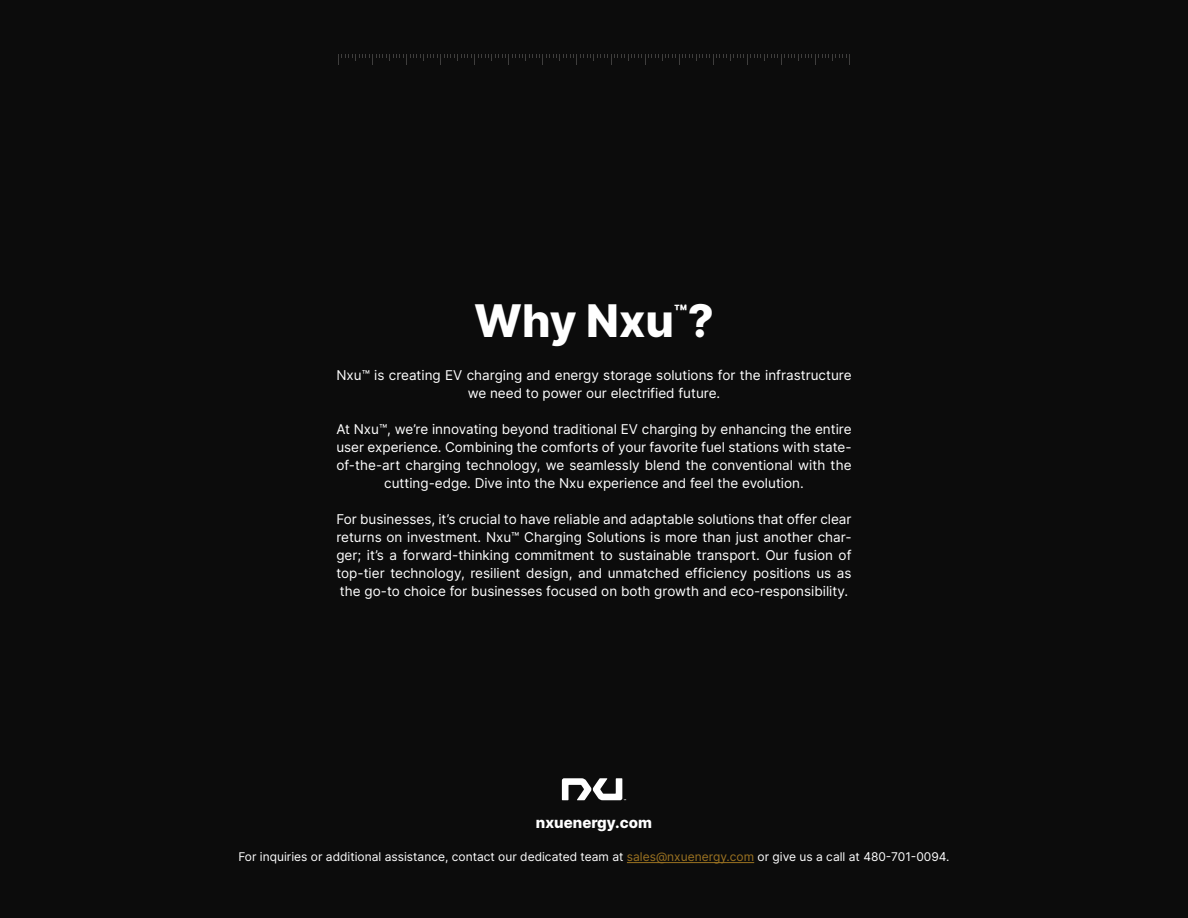
<style>
.page{position:relative;width:1188px;height:918px;background:#0c0c0c}
.page>*{position:absolute;margin:0;border:0;box-sizing:border-box;transform-origin:0 0}
.t1{font:800 45px "Inter";color:#fff}
.t2{font:800 15px "Inter";color:#fff}
.t3{font:13.5px/18px "Inter";color:#fff;text-align:center}
.t4{font:12px "Inter";color:#fff}
.s1{color:#9b7221}
</style>
<div class="page">
<svg style="left:338px;top:54px;width:512px;height:10px"></svg>
<hr style="left:627px;top:862px;width:127px;height:1px;background:#9b7221">
<svg style="left:562px;top:778px;width:64px;height:22px"></svg>
<p class="t1" style="left:474px;top:288px;width:241px">Why Nxu<sup>™</sup>?</p>
<p class="t3" style="left:336px;top:366px;width:517px">Nxu™ is creating EV charging and energy storage solutions for the infrastructure we need to power our electrified future.</p>
<p class="t3" style="left:336px;top:420px;width:517px">At Nxu™, we’re innovating beyond traditional EV charging by enhancing the entire user experience. Combining the comforts of your favorite fuel stations with state&shy;of-the-art charging technology, we seamlessly blend the conventional with the cutting-edge. Dive into the Nxu experience and feel the evolution.</p>
<p class="t3" style="left:336px;top:510px;width:517px;text-align:justify">For businesses, it’s crucial to have reliable and adaptable solutions that offer clear returns on investment. Nxu™ Charging Solutions is more than just another char&shy;ger; it’s a forward-thinking commitment to sustainable transport. Our fusion of top-tier technology, resilient design, and unmatched efficiency positions us as the go-to choice for businesses focused on both growth and eco-responsibility.</p>
<p class="t2" style="left:536px;top:812px;width:118px">nxuenergy.com</p>
<p class="t4" style="left:238px;top:848px;width:713px">For inquiries or additional assistance, contact our dedicated team at <span class="s1">sales@nxuenergy.com</span> or give us a call at 480-701-0094.</p>
</div>
